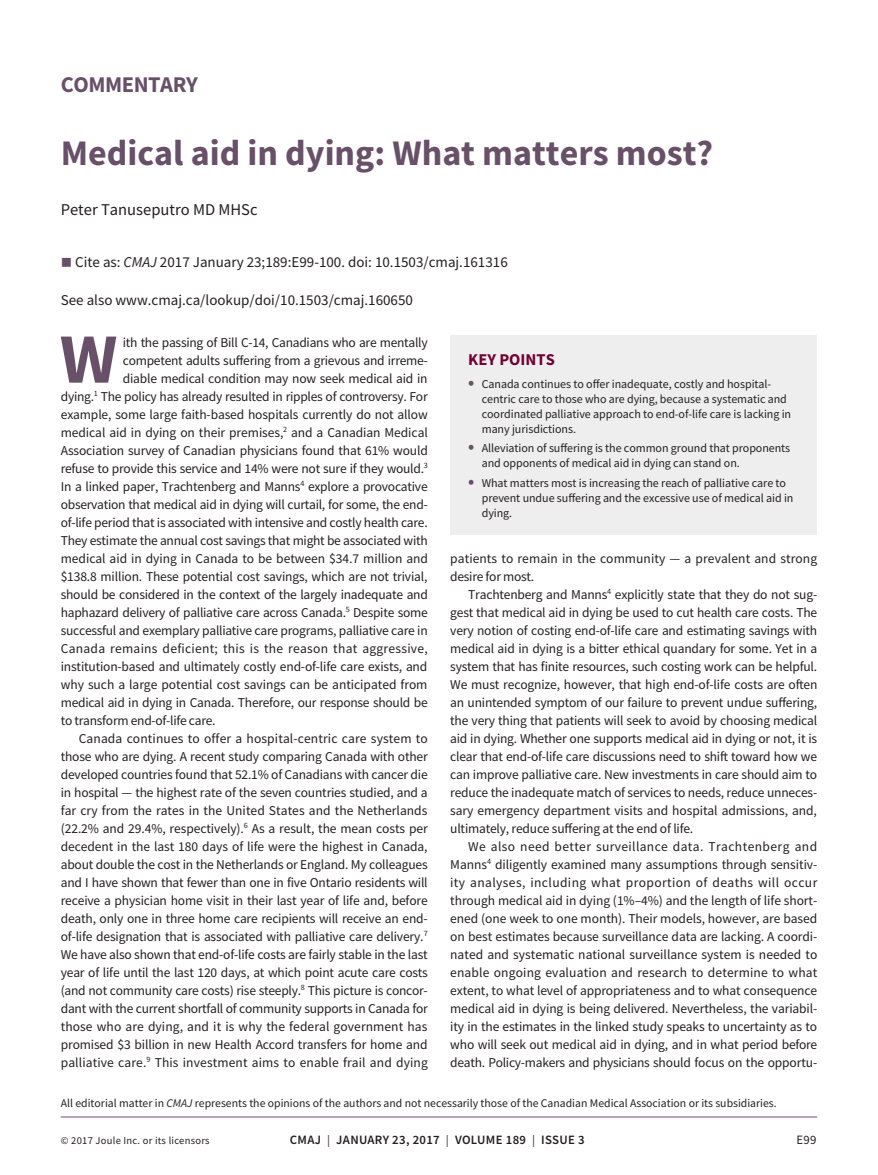
<style>
.page{position:relative;width:878px;height:1175px;background:#fff}
.page>*{position:absolute;margin:0;border:0;box-sizing:border-box;transform-origin:0 0}
.t1{font:700 70.65px "Source Sans Pro";color:#685168}
.t2{font:700 36px "Source Sans Pro";color:#685168}
.t3{font:700 22.5px "Source Sans Pro";letter-spacing:-.02em;color:#685168}
.t4{font:16.5px "Source Sans Pro";color:#231f20}
.t5{font:700 16.5px "Source Sans Pro";color:#710035}
.t6{font:15px "Source Sans Pro";color:#231f20}
.t7{font:13.5px/18px "Source Sans Pro";letter-spacing:-.015em;color:#231f20;text-align:justify}
.t8{font:13.5px/18px "Source Sans Pro";letter-spacing:.005em;color:#231f20}
.t9{font:13.5px "Source Sans Pro";letter-spacing:.01em;color:#231f20}
.t10{font:13.5px "Source Sans Pro";letter-spacing:.02em;color:#231f20}
.t11{font:600 12.75px "Source Sans Pro";letter-spacing:.025em;color:#231f20}
.t12{font:12.75px "Source Sans Pro";color:#231f20}
.t13{font:12px/15px "Source Sans Pro";letter-spacing:-.005em;color:#231f20}
.t14{font:11.7px "Source Sans Pro";color:#231f20}
.t15{font:10.5px "Source Sans Pro";letter-spacing:.025em;color:#231f20}
.s1{color:#685168}
.s2{font-style:italic}
.s3{font-weight:700;font-size:18px;color:#685168}
.s4{font-size:12px;color:#685168}
</style>
<div class="page">
<hr style="left:61px;top:1116px;width:756px;height:1px;background:#685168">
<div style="left:450px;top:335px;width:367px;height:200px;background:#eeeeef"></div>
<h3 class="t3" style="left:61px;top:69px;width:139px">COMMENTARY</h3>
<h2 class="t2" style="left:61px;top:129px;width:654px">Medical aid in dying: What matters most?</h2>
<p class="t4" style="left:61px;top:199px;width:198px">Peter Tanuseputro MD MHSc</p>
<p class="t6" style="left:61px;top:252px;width:448px"><span class="s1">■</span> Cite as: <span class="s2">CMAJ</span> 2017 January 23;189:E99-100. doi: 10.1503/cmaj.161316</p>
<p class="t6" style="left:61px;top:290px;width:354px">See also www.cmaj.ca/lookup/doi/10.1503/cmaj.160650</p>
<h1 class="t1" style="left:60px;top:311px;width:59px">W</h1>
<p class="t7" style="left:123px;top:333px;width:306px">ith the passing of Bill C-14, Canadians who are mentally</p>
<p class="t7" style="left:123px;top:351px;width:306px">competent adults suffering from a grievous and irreme-</p>
<p class="t7" style="left:123px;top:369px;width:306px">diable medical condition may now seek medical aid in</p>
<p class="t7" style="left:61px;top:387px;width:368px">dying.<sup>1</sup> The policy has already resulted in ripples of controversy. For</p>
<p class="t7" style="left:61px;top:405px;width:368px">example, some large faith-based hospitals currently do not allow</p>
<p class="t7" style="left:61px;top:423px;width:368px">medical aid in dying on their premises,<sup>2</sup> and a Canadian Medical</p>
<p class="t7" style="left:61px;top:441px;width:368px">Association survey of Canadian physicians found that 61% would</p>
<p class="t7" style="left:61px;top:459px;width:368px">refuse to provide this service and 14% were not sure if they would.<sup>3</sup></p>
<p class="t7" style="left:61px;top:477px;width:368px">In a linked paper, Trachtenberg and Manns<sup>4</sup> explore a provocative</p>
<p class="t7" style="left:61px;top:495px;width:368px">observation that medical aid in dying will curtail, for some, the end-</p>
<p class="t7" style="left:61px;top:513px;width:368px">of-life period that is associated with intensive and costly health care.</p>
<p class="t7" style="left:61px;top:531px;width:368px">They estimate the annual cost savings that might be associated with</p>
<p class="t7" style="left:61px;top:549px;width:369px">medical aid in dying in Canada to be between $34.7 million and</p>
<p class="t7" style="left:61px;top:567px;width:368px">$138.8 million. These potential cost savings, which are not trivial,</p>
<p class="t7" style="left:61px;top:585px;width:368px">should be considered in the context of the largely inadequate and</p>
<p class="t7" style="left:61px;top:603px;width:368px">haphazard delivery of palliative care across Canada.<sup>5</sup> Despite some</p>
<p class="t7" style="left:61px;top:621px;width:368px">successful and exemplary palliative care programs, palliative care in</p>
<p class="t10" style="left:61px;top:639px;width:368px">Canada remains deficient; this is the reason that aggressive,</p>
<p class="t7" style="left:61px;top:657px;width:368px">institution-based and ultimately costly end-of-life care exists, and</p>
<p class="t7" style="left:61px;top:675px;width:368px">why such a large potential cost savings can be anticipated from</p>
<p class="t7" style="left:61px;top:693px;width:368px">medical aid in dying in Canada. Therefore, our response should be</p>
<p class="t7" style="left:61px;top:711px;width:156px">to transform end-of-life care.</p>
<p class="t9" style="left:79px;top:729px;width:350px">Canada continues to offer a hospital-centric care system to</p>
<p class="t7" style="left:61px;top:747px;width:368px">those who are dying. A recent study comparing Canada with other</p>
<p class="t7" style="left:61px;top:765px;width:368px">developed countries found that 52.1% of Canadians with cancer die</p>
<p class="t7" style="left:61px;top:783px;width:368px">in hospital — the highest rate of the seven countries studied, and a</p>
<p class="t8" style="left:61px;top:801px;width:368px">far cry from the rates in the United States and the Netherlands</p>
<p class="t7" style="left:61px;top:819px;width:368px">(22.2% and 29.4%, respectively).<sup>6</sup> As a result, the mean costs per</p>
<p class="t7" style="left:61px;top:837px;width:368px">decedent in the last 180 days of life were the highest in Canada,</p>
<p class="t7" style="left:61px;top:855px;width:368px">about double the cost in the Netherlands or England. My colleagues</p>
<p class="t7" style="left:61px;top:873px;width:368px">and I have shown that fewer than one in five Ontario residents will</p>
<p class="t7" style="left:61px;top:891px;width:368px">receive a physician home visit in their last year of life and, before</p>
<p class="t7" style="left:61px;top:909px;width:368px">death, only one in three home care recipients will receive an end-</p>
<p class="t7" style="left:61px;top:927px;width:368px">of-life designation that is associated with palliative care delivery.<sup>7</sup></p>
<p class="t7" style="left:61px;top:945px;width:368px">We have also shown that end-of-life costs are fairly stable in the last</p>
<p class="t7" style="left:61px;top:963px;width:368px">year of life until the last 120 days, at which point acute care costs</p>
<p class="t7" style="left:61px;top:981px;width:368px">(and not community care costs) rise steeply.<sup>8</sup> This picture is concor-</p>
<p class="t7" style="left:61px;top:999px;width:368px">dant with the current shortfall of community supports in Canada for</p>
<p class="t8" style="left:61px;top:1017px;width:368px">those who are dying, and it is why the federal government has</p>
<p class="t7" style="left:61px;top:1035px;width:368px">promised $3 billion in new Health Accord transfers for home and</p>
<p class="t9" style="left:61px;top:1053px;width:368px">palliative care.<sup>9</sup> This investment aims to enable frail and dying</p>
<p class="t5" style="left:468px;top:348px;width:88px">KEY POINTS</p>
<p class="t13" style="left:482px;top:376px;width:311px;text-indent:-14px"><span class="s3">•</span> Canada continues to offer inadequate, costly and hospital&shy;centric care to those who are dying, because a systematic and coordinated palliative approach to end-of-life care is lacking in many jurisdictions.</p>
<p class="t13" style="left:482px;top:440px;width:310px;text-indent:-14px"><span class="s3">•</span> Alleviation of suffering is the common ground that proponents and opponents of medical aid in dying can stand on.</p>
<p class="t13" style="left:482px;top:475px;width:313px;text-indent:-14px"><span class="s3">•</span> What matters most is increasing the reach of palliative care to prevent undue suffering and the excessive use of medical aid in dying.</p>
<p class="t8" style="left:450px;top:549px;width:368px">patients to remain in the community — a prevalent and strong desire for most.</p>
<p class="t7" style="left:450px;top:585px;width:369px;text-indent:18px">Trachtenberg and Manns<sup>4</sup> explicitly state that they do not sug&shy;gest that medical aid in dying be used to cut health care costs. The very notion of costing end-of-life care and estimating savings with medical aid in dying is a bitter ethical quandary for some. Yet in a system that has finite resources, such costing work can be helpful.<br>We must recognize, however, that high end-of-life costs are often an unintended symptom of our failure to prevent undue suffering, the very thing that patients will seek to avoid by choosing medical aid in dying. Whether one supports medical aid in dying or not, it is clear that end-of-life care discussions need to shift toward how we can improve palliative care. New investments in care should aim to reduce the inadequate match of services to needs, reduce unneces&shy;sary emergency department visits and hospital admissions, and, ultimately, reduce suffering at the end of life.</p>
<p class="t7" style="left:450px;top:837px;width:369px;text-indent:18px">We also need better surveillance data. Trachtenberg and Manns<sup>4</sup> diligently examined many assumptions through sensitiv&shy;ity analyses, including what proportion of deaths will occur through medical aid in dying (1%–4%) and the length of life short&shy;ened (one week to one month). Their models, however, are based on best estimates because surveillance data are lacking. A coordi&shy;nated and systematic national surveillance system is needed to enable ongoing evaluation and research to determine to what extent, to what level of appropriateness and to what consequence medical aid in dying is being delivered. Nevertheless, the variabil&shy;ity in the estimates in the linked study speaks to uncertainty as to who will seek out medical aid in dying, and in what period before death. Policy-makers and physicians should focus on the opportu-</p>
<p class="t14" style="left:61px;top:1095px;width:717px">All editorial matter in <span class="s2">CMAJ</span> represents the opinions of the authors and not necessarily those of the Canadian Medical Association or its subsidiaries.</p>
<p class="t15" style="left:61px;top:1134px;width:150px">© 2017 Joule Inc. or its licensors</p>
<p class="t11" style="left:290px;top:1131px;width:296px">CMAJ <span class="s4">|</span> JANUARY 23, 2017 <span class="s4">|</span> VOLUME 189 <span class="s4">|</span> ISSUE 3</p>
<p class="t12" style="left:796px;top:1132px;width:22px">E99</p>
</div>
